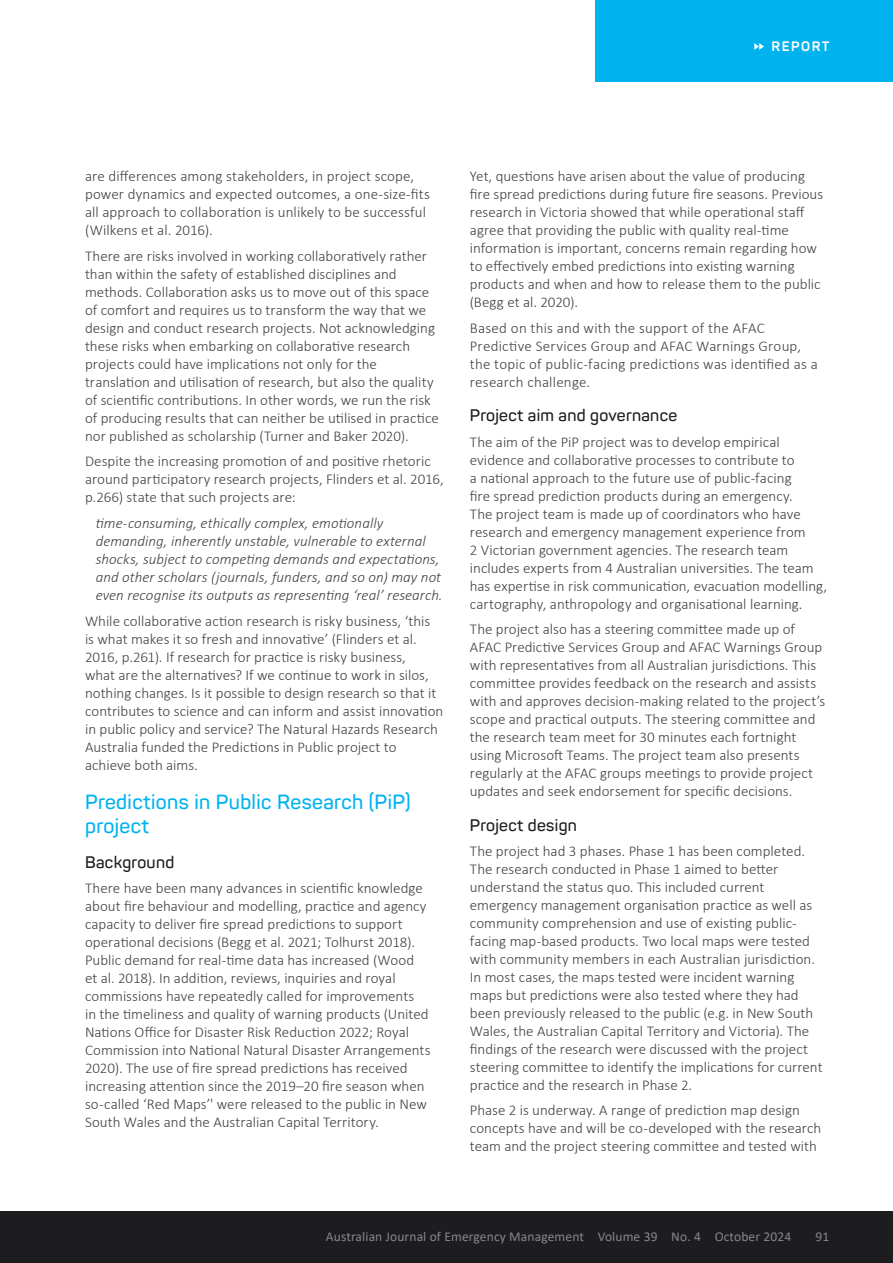
<style>
.page{position:relative;width:893px;height:1263px;background:#fff}
.page>*{position:absolute;margin:0;border:0;box-sizing:border-box;transform-origin:0 0}
.t1{font:600 20.25px/24px "Panton";letter-spacing:.02em;color:#00b3ef}
.t2{font:600 16.5px "Panton";letter-spacing:.02em;color:#1d1d1f}
.t3{font:300 15px/18px "Calibri";color:#414042}
.t4{font:italic 300 15px/18px "Calibri";letter-spacing:.005em;color:#414042}
.t5{font:13.5px "Calibri";letter-spacing:.01em;color:#868788}
.t6{font:700 13.5px "Panton";letter-spacing:.11em;color:#fff}
</style>
<div class="page">
<div style="left:596px;top:0;width:297px;height:81px;background:#00b3ef"></div>
<svg style="left:754px;top:43px;width:10px;height:7px"></svg>
<div style="left:0;top:1212px;width:893px;height:51px;background:#1d1d1f"></div>
<p class="t6" style="left:772px;top:38px;width:59px">REPORT</p>
<p class="t3" style="left:85px;top:167px;width:347px">are differences among stakeholders, in project scope, power dynamics and expected outcomes, a one-size-fits all approach to collaboration is unlikely to be successful (Wilkens et al. 2016).</p>
<p class="t3" style="left:85px;top:247px;width:355px">There are risks involved in working collaboratively rather than within the safety of established disciplines and methods. Collaboration asks us to move out of this space of comfort and requires us to transform the way that we design and conduct research projects. Not acknowledging these risks when embarking on collaborative research projects could have implications not only for the translation and utilisation of research, but also the quality of scientific contributions. In other words, we run the risk of producing results that can neither be utilised in practice nor published as scholarship (Turner and Baker 2020).</p>
<p class="t3" style="left:85px;top:452px;width:360px">Despite the increasing promotion of and positive rhetoric around participatory research projects, Flinders et al. 2016, p.266) state that such projects are:</p>
<p class="t4" style="left:96px;top:514px;width:348px">time-consuming, ethically complex, emotionally demanding, inherently unstable, vulnerable to external shocks, subject to competing demands and expectations, and other scholars (journals, funders, and so on) may not even recognise its outputs as representing ‘real’ research.</p>
<p class="t3" style="left:85px;top:612px;width:360px">While collaborative action research is risky business, ‘this<br>is what makes it so fresh and innovative’ (Flinders et al.<br>2016, p.261). If research for practice is risky business,<br>what are the alternatives? If we continue to work in silos, nothing changes. Is it possible to design research so that it contributes to science and can inform and assist innovation in public policy and service? The Natural Hazards Research Australia funded the Predictions in Public project to achieve both aims.</p>
<h1 class="t1" style="left:85px;top:790px;width:327px">Predictions in Public Research (PiP) project</h1>
<p class="t2" style="left:85px;top:851px;width:91px">Background</p>
<p class="t3" style="left:85px;top:879px;width:347px">There have been many advances in scientific knowledge about fire behaviour and modelling, practice and agency capacity to deliver fire spread predictions to support operational decisions (Begg et al. 2021; Tolhurst 2018).<br>Public demand for real-time data has increased (Wood<br>et al. 2018). In addition, reviews, inquiries and royal commissions have repeatedly called for improvements<br>in the timeliness and quality of warning products (United Nations Office for Disaster Risk Reduction 2022; Royal Commission into National Natural Disaster Arrangements 2020). The use of fire spread predictions has received increasing attention since the 2019–20 fire season when so-called ‘Red Maps’' were released to the public in New South Wales and the Australian Capital Territory.</p>
<p class="t3" style="left:470px;top:167px;width:355px">Yet, questions have arisen about the value of producing fire spread predictions during future fire seasons. Previous research in Victoria showed that while operational staff agree that providing the public with quality real-time information is important, concerns remain regarding how to effectively embed predictions into existing warning products and when and how to release them to the public (Begg et al. 2020).</p>
<p class="t3" style="left:470px;top:319px;width:349px">Based on this and with the support of the AFAC Predictive Services Group and AFAC Warnings Group, the topic of public-facing predictions was identified as a research challenge.</p>
<p class="t2" style="left:470px;top:405px;width:209px">Project aim and governance</p>
<p class="t3" style="left:470px;top:432px;width:359px">The aim of the PiP project was to develop empirical evidence and collaborative processes to contribute to<br>a national approach to the future use of public-facing<br>fire spread prediction products during an emergency.<br>The project team is made up of coordinators who have research and emergency management experience from<br>2 Victorian government agencies. The research team includes experts from 4 Australian universities. The team has expertise in risk communication, evacuation modelling, cartography, anthropology and organisational learning.</p>
<p class="t3" style="left:470px;top:620px;width:357px">The project also has a steering committee made up of AFAC Predictive Services Group and AFAC Warnings Group with representatives from all Australian jurisdictions. This committee provides feedback on the research and assists with and approves decision-making related to the project’s scope and practical outputs. The steering committee and the research team meet for 30 minutes each fortnight using Microsoft Teams. The project team also presents regularly at the AFAC groups meetings to provide project updates and seek endorsement for specific decisions.</p>
<p class="t2" style="left:470px;top:814px;width:109px">Project design</p>
<p class="t3" style="left:470px;top:842px;width:354px">The project had 3 phases. Phase 1 has been completed.<br>The research conducted in Phase 1 aimed to better understand the status quo. This included current emergency management organisation practice as well as community comprehension and use of existing public&shy;facing map-based products. Two local maps were tested with community members in each Australian jurisdiction.<br>In most cases, the maps tested were incident warning maps but predictions were also tested where they had been previously released to the public (e.g. in New South Wales, the Australian Capital Territory and Victoria). The findings of the research were discussed with the project steering committee to identify the implications for current practice and the research in Phase 2.</p>
<p class="t3" style="left:470px;top:1101px;width:353px">Phase 2 is underway. A range of prediction map design concepts have and will be co-developed with the research team and the project steering committee and tested with</p>
<p class="t5" style="left:326px;top:1227px;width:467px">Australian Journal of Emergency Management Volume 39 No. 4 October 2024</p>
<p class="t5" style="left:815px;top:1227px;width:15px">91</p>
</div>
